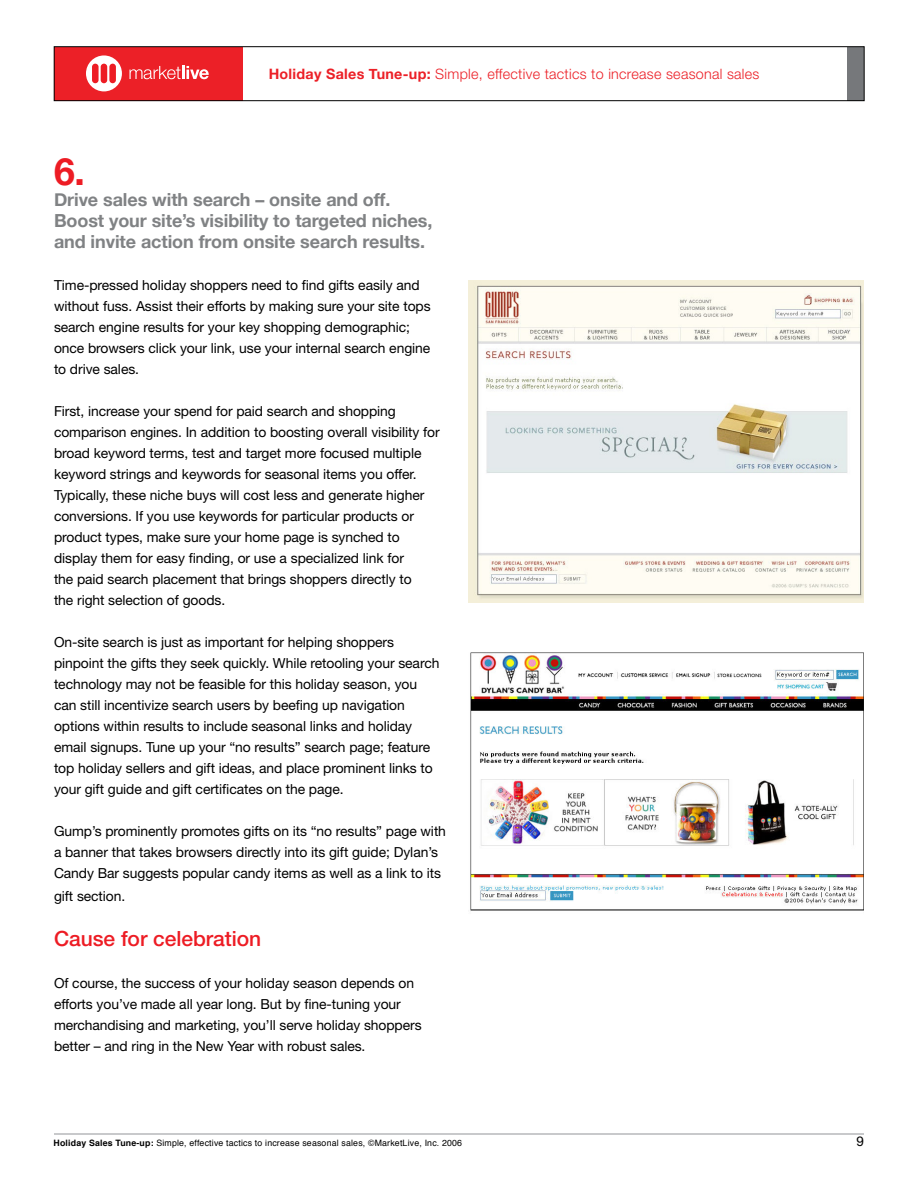
<style>
.page{position:relative;width:918px;height:1188px;background:#fff}
.page>*{position:absolute;margin:0;border:0;box-sizing:border-box;transform-origin:0 0}
.t1{font:700 37.5px "Helvetica Neue";color:#ed1c24}
.t2{font:500 21px "Helvetica Neue";color:#ed1c24}
.t3{font:700 18px/21px "Helvetica Neue";letter-spacing:-.005em;color:#808284}
.t4{font:300 14.4px "Helvetica Neue";letter-spacing:.02em;color:#ec2027}
.t5{font:13.8px/21px "Helvetica Neue";letter-spacing:-.005em;color:#000}
.t6{font:8.7px "Helvetica";letter-spacing:.02em;color:#000}
.s1{font-weight:700}
</style>
<div class="page">
<hr style="left:54px;top:1134px;width:810px;height:1px;background:#939598">
<div style="left:54px;top:47px;width:189px;height:54px;background:#ec2027"></div>
<div style="left:848px;top:47px;width:16px;height:54px;background:#76787b"></div>
<svg style="left:86px;top:55px;width:36px;height:36px"></svg>
<div style="left:101px;top:64px;width:6px;height:19px;background:#ed1c24;border-radius:3px"></div>
<div style="left:92px;top:64px;width:7px;height:19px;background:#ed1c24;border-radius:3px"></div>
<div style="left:109px;top:64px;width:7px;height:19px;background:#ed1c24;border-radius:3px"></div>
<svg style="left:130px;top:66px;width:79px;height:13px"></svg>
<div style="left:54px;top:46px;width:810px;height:55px;border:1px solid #000"></div>
<img style="left:468px;top:280px;width:396px;height:323px">
<img style="left:470px;top:652px;width:394px;height:259px">
<p class="t4" style="left:269px;top:65px;width:492px"><span class="s1">Holiday Sales Tune-up:</span> Simple, effective tactics to increase seasonal sales</p>
<h1 class="t1" style="left:54px;top:148px;width:33px">6.</h1>
<h3 class="t3" style="left:54px;top:189px;width:380px">Drive sales with search – onsite and off.<br>Boost your site’s visibility to targeted niches, and invite action from onsite search results.</h3>
<p class="t5" style="left:54px;top:274px;width:378px">Time-pressed holiday shoppers need to find gifts easily and without fuss. Assist their efforts by making sure your site tops search engine results for your key shopping demographic; once browsers click your link, use your internal search engine to drive sales.</p>
<p class="t5" style="left:54px;top:400px;width:387px">First, increase your spend for paid search and shopping comparison engines. In addition to boosting overall visibility for broad keyword terms, test and target more focused multiple keyword strings and keywords for seasonal items you offer.<br>Typically, these niche buys will cost less and generate higher conversions. If you use keywords for particular products or product types, make sure your home page is synched to display them for easy finding, or use a specialized link for<br>the paid search placement that brings shoppers directly to<br>the right selection of goods.</p>
<p class="t5" style="left:54px;top:631px;width:387px">On-site search is just as important for helping shoppers pinpoint the gifts they seek quickly. While retooling your search technology may not be feasible for this holiday season, you can still incentivize search users by beefing up navigation options within results to include seasonal links and holiday email signups. Tune up your “no results” search page; feature top holiday sellers and gift ideas, and place prominent links to your gift guide and gift certificates on the page.</p>
<p class="t5" style="left:54px;top:820px;width:394px">Gump’s prominently promotes gifts on its “no results” page with a banner that takes browsers directly into its gift guide; Dylan’s<br>Candy Bar suggests popular candy items as well as a link to its</p>
<p class="t5" style="left:54px;top:885px;width:73px">gift section.</p>
<h2 class="t2" style="left:54px;top:926px;width:209px">Cause for celebration</h2>
<p class="t5" style="left:54px;top:972px;width:369px">Of course, the success of your holiday season depends on efforts you’ve made all year long. But by fine-tuning your merchandising and marketing, you’ll serve holiday shoppers better – and ring in the New Year with robust sales.</p>
<p class="t6" style="left:54px;top:1135px;width:410px"><span class="s1">Holiday Sales Tune-up:</span> Simple, effective tactics to increase seasonal sales, ©MarketLive, Inc. 2006</p>
</div>
